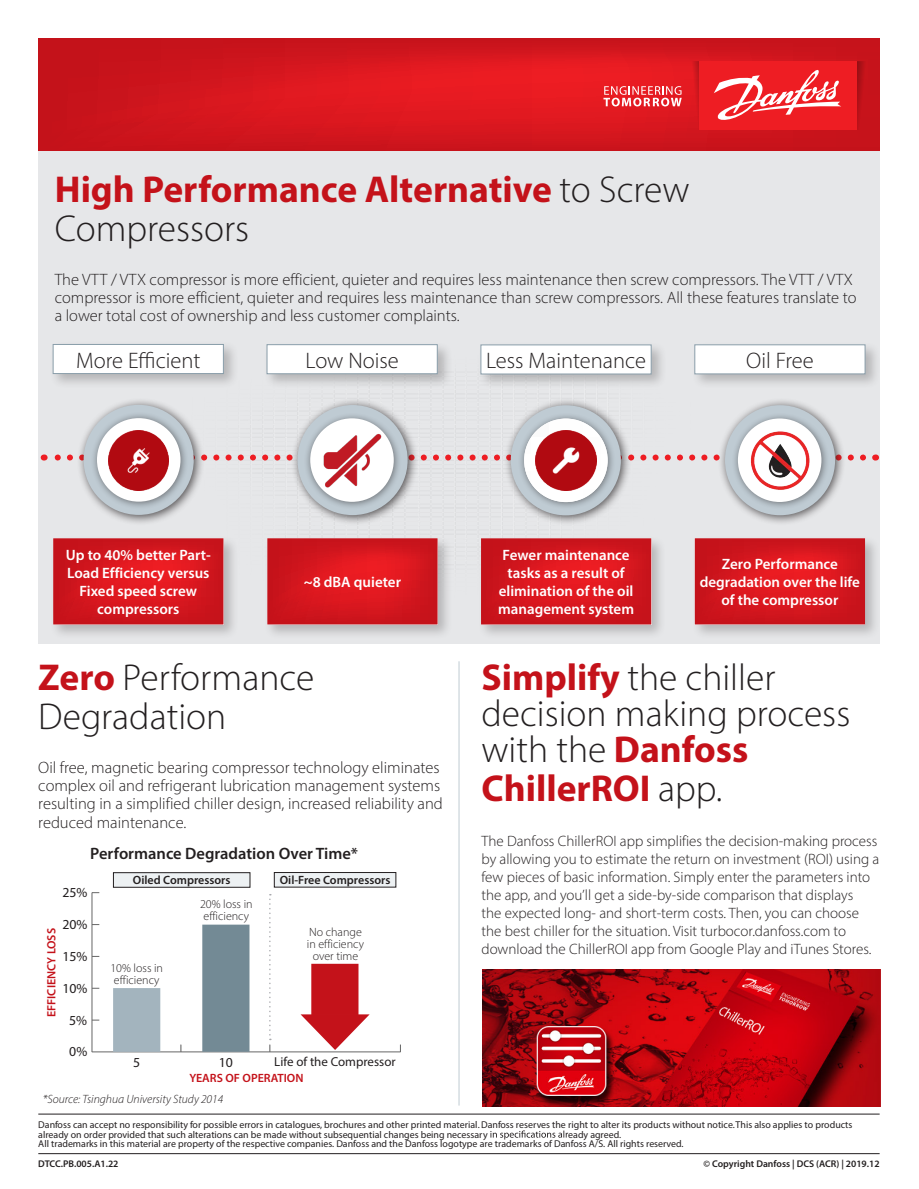
<style>
.page{position:relative;width:919px;height:1189px;background:#fff}
.page>*{position:absolute;margin:0;border:0;box-sizing:border-box;transform-origin:0 0}
.t1{font:300 37.5px/37px "Myriad Pro";color:#231f20}
.t2{font:700 37.5px/39px "Myriad Pro";color:#c4121a}
.t3{font:300 22.5px "Myriad Pro";color:#231f20}
.t4{font:300 16.5px/18px "Myriad Pro";color:#231f20}
.t5{font:600 16.5px "Myriad Pro";color:#231f20}
.t6{font:300 15px/18px "Myriad Pro";color:#231f20}
.t7{font:600 15px/18px "Myriad Pro";color:#fff;text-align:center}
.t8{font:13.8px "Myriad Pro";color:#231f20}
.t9{font:12.9px "Myriad Pro";color:#231f20}
.t10{font:300 12px/12px "Myriad Pro";color:#231f20}
.t11{font:italic 300 12px "Myriad Pro";color:#231f20}
.t12{font:600 12px "Myriad Pro";color:#231f20}
.t13{font:600 12px "Myriad Pro";color:#c4121a}
.t14{font:9.9px/9.9px "Myriad Pro";color:#231f20}
.t15{font:600 9.75px "Myriad Pro";color:#231f20}
.s1{font-weight:300;color:#231f20}
.s2{font-weight:700;color:#c4121a}
</style>
<div class="page">
<hr style="left:38px;top:1152px;width:841px;height:1px;background:#231f20">
<hr style="left:38px;top:1113px;width:841px;height:1px;background:#231f20">
<svg style="left:490px;top:1130px;width:78px;height:9px"></svg>
<svg style="left:39px;top:38px;width:840px;height:114px;background:#d3181f"></svg>
<svg style="left:856px;top:61px;width:13px;height:69px"></svg>
<div style="left:699px;top:61px;width:157px;height:69px;background:#ee1d23"></div>
<svg style="left:603px;top:61px;width:96px;height:69px;background:#e42d33"></svg>
<svg style="left:714px;top:70px;width:126px;height:50px"></svg>
<div style="left:39px;top:152px;width:840px;height:492px;background:#e6e7e9"></div>
<svg style="left:44px;top:454px;width:818px;height:6px"></svg>
<div style="left:50px;top:341px;width:189px;height:48px;background:#231f20;opacity:.25"></div>
<div style="left:53px;top:344px;width:171px;height:30px;background:#fff;border:1px solid #8a9eaa"></div>
<div style="left:76px;top:397px;width:128px;height:128px;background:#231f20;opacity:.75"></div>
<div style="left:84px;top:405px;width:110px;height:109px;background:#bfcbd3;border-radius:50%"></div>
<div style="left:91px;top:412px;width:97px;height:97px;background:#231f20;opacity:.5"></div>
<div style="left:97px;top:418px;width:83px;height:83px;background:#fff;border-radius:50%"></div>
<img style="left:109px;top:430px;width:60px;height:61px">
<div style="left:50px;top:535px;width:188px;height:104px;background:#231f20;opacity:.25"></div>
<svg style="left:53px;top:538px;width:170px;height:86px;background:#d4171e"></svg>
<div style="left:263px;top:341px;width:189px;height:48px;background:#231f20;opacity:.25"></div>
<div style="left:266px;top:344px;width:171px;height:30px;background:#fff;border:1px solid #8a9eaa"></div>
<div style="left:290px;top:398px;width:128px;height:127px;background:#231f20;opacity:.75"></div>
<div style="left:297px;top:405px;width:110px;height:110px;background:#bfcbd3;border-radius:50%"></div>
<div style="left:304px;top:412px;width:97px;height:97px;background:#231f20;opacity:.5"></div>
<div style="left:310px;top:418px;width:83px;height:83px;background:#fff;border-radius:50%"></div>
<img style="left:321px;top:430px;width:62px;height:60px">
<div style="left:264px;top:535px;width:188px;height:104px;background:#231f20;opacity:.25"></div>
<svg style="left:267px;top:538px;width:170px;height:86px;background:#d4171e"></svg>
<div style="left:477px;top:341px;width:189px;height:48px;background:#231f20;opacity:.25"></div>
<div style="left:480px;top:344px;width:171px;height:30px;background:#fff;border:1px solid #8a9eaa"></div>
<div style="left:503px;top:398px;width:128px;height:128px;background:#231f20;opacity:.75"></div>
<div style="left:510px;top:405px;width:110px;height:110px;background:#bfcbd3;border-radius:50%"></div>
<div style="left:518px;top:412px;width:97px;height:97px;background:#231f20;opacity:.5"></div>
<div style="left:524px;top:418px;width:83px;height:84px;background:#fefefe;border-radius:42px"></div>
<img style="left:535px;top:430px;width:61px;height:61px">
<div style="left:477px;top:535px;width:189px;height:104px;background:#231f20;opacity:.25"></div>
<svg style="left:481px;top:538px;width:170px;height:86px;background:#d4171e"></svg>
<div style="left:691px;top:341px;width:189px;height:48px;background:#231f20;opacity:.25"></div>
<div style="left:694px;top:344px;width:171px;height:30px;background:#fff;border:1px solid #8a9eaa"></div>
<div style="left:691px;top:535px;width:188px;height:104px;background:#231f20;opacity:.25"></div>
<svg style="left:694px;top:538px;width:170px;height:86px;background:#d4171f"></svg>
<div style="left:717px;top:398px;width:128px;height:128px;background:#231f20;opacity:.75"></div>
<div style="left:724px;top:405px;width:110px;height:110px;background:#bfcbd3;border-radius:50%"></div>
<div style="left:731px;top:412px;width:97px;height:97px;background:#231f20;opacity:.5"></div>
<div style="left:737px;top:418px;width:84px;height:84px;background:#fff;border-radius:50%"></div>
<img style="left:749px;top:430px;width:61px;height:61px">
<hr style="left:458px;top:661px;width:1px;height:444px;background:#bfcbd3">
<img style="left:482px;top:969px;width:397px;height:136px">
<hr style="left:92px;top:1051px;width:308px;height:1px;background:#666">
<div style="left:113px;top:988px;width:47px;height:63px;background:#a3b4be"></div>
<div style="left:202px;top:924px;width:47px;height:127px;background:#738a95"></div>
<hr style="left:92px;top:892px;width:1px;height:159px;background:#666">
<svg style="left:300px;top:963px;width:69px;height:86px"></svg>
<div style="left:113px;top:872px;width:137px;height:15px;background:#edf1f3"></div>
<div style="left:113px;top:872px;width:137px;height:15px;border:1px solid #231f20"></div>
<div style="left:274px;top:872px;width:121px;height:14px;background:#edf1f3"></div>
<div style="left:274px;top:872px;width:122px;height:15px;border:1px solid #231f20"></div>
<svg style="left:269px;top:894px;width:2px;height:157px"></svg>
<h1 class="t2" style="left:55px;top:168px;width:636px">High Performance Alternative <span class="s1">to Screw<br>Compressors</span></h1>
<p class="t4" style="left:55px;top:270px;width:803px">The VTT / VTX compressor is more efficient, quieter and requires less maintenance then screw compressors. The VTT / VTX compressor is more efficient, quieter and requires less maintenance than screw compressors. All these features translate to a lower total cost of ownership and less customer complaints.</p>
<h2 class="t3" style="left:76px;top:346px;width:126px">More Efficient</h2>
<h2 class="t3" style="left:745px;top:347px;width:69px">Oil Free</h2>
<h2 class="t3" style="left:305px;top:346px;width:95px">Low Noise</h2>
<h2 class="t3" style="left:486px;top:347px;width:161px">Less Maintenance</h2>
<p class="t7" style="left:66px;top:545px;width:146px">Up to 40% better Part-<br>Load Efficiency versus<br>Fixed speed screw compressors</p>
<p class="t7" style="left:304px;top:572px;width:99px">~8 dBA quieter</p>
<h1 class="t1" style="left:38px;top:657px;width:277px;line-height:39px"><span class="s2">Zero</span> Performance<br>Degradation</h1>
<p class="t4" style="left:38px;top:758px;width:406px">Oil free, magnetic bearing compressor technology eliminates complex oil and refrigerant lubrication management systems resulting in a simplified chiller design, increased reliability and reduced maintenance.</p>
<p class="t5" style="left:90px;top:842px;width:269px">Performance Degradation Over Time*</p>
<p class="t8" style="left:62px;top:883px;width:27px">25%</p>
<p class="t8" style="left:62px;top:915px;width:27px">20%</p>
<p class="t13" style="left:44px;top:1016px;width:90px;rotate:-90deg">EFFICIENCY LOSS</p>
<p class="t8" style="left:62px;top:947px;width:27px">15%</p>
<p class="t8" style="left:62px;top:979px;width:27px">10%</p>
<p class="t8" style="left:69px;top:1011px;width:19px">5%</p>
<p class="t8" style="left:69px;top:1042px;width:19px">0%</p>
<p class="t12" style="left:133px;top:872px;width:99px">Oiled Compressors</p>
<p class="t12" style="left:279px;top:872px;width:112px">Oil-Free Compressors</p>
<p class="t10" style="left:110px;top:961px;width:54px">10% loss in efficiency</p>
<p class="t10" style="left:200px;top:898px;width:54px">20% loss in efficiency</p>
<p class="t10" style="left:307px;top:925px;width:59px;text-align:center">No change in efficiency over time</p>
<p class="t8" style="left:133px;top:1052px;width:9px">5</p>
<p class="t8" style="left:219px;top:1052px;width:16px">10</p>
<p class="t9" style="left:274px;top:1053px;width:123px">Life of the Compressor</p>
<p class="t13" style="left:189px;top:1069px;width:116px">YEARS OF OPERATION</p>
<p class="t11" style="left:43px;top:1091px;width:182px">*Source: Tsinghua University Study 2014</p>
<p class="t7" style="left:498px;top:545px;width:137px">Fewer maintenance tasks as a result of elimination of the oil management system</p>
<p class="t7" style="left:699px;top:554px;width:162px">Zero Performance degradation over the life of the compressor</p>
<h1 class="t1" style="left:481px;top:658px;width:370px"><span class="s2">Simplify</span> the chiller decision making process with the <span class="s2">Danfoss<br>ChillerROI</span> app.</h1>
<p class="t6" style="left:481px;top:831px;width:399px">The Danfoss ChillerROI app simplifies the decision-making process by allowing you to estimate the return on investment (ROI) using a few pieces of basic information. Simply enter the parameters into the app, and you’ll get a side-by-side comparison that displays<br>the expected long- and short-term costs. Then, you can choose the best chiller for the situation. Visit turbocor.danfoss.com to download the ChillerROI app from Google Play and iTunes Stores.</p>
<p class="t14" style="left:38px;top:1118px;width:815px">Danfoss can accept no responsibility for possible errors in catalogues, brochures and other printed material. Danfoss reserves the right to alter its products without notice. This also applies to products already on order provided that such alterations can be made without subsequential changes being necessary</p>
<p class="t14" style="left:38px;top:1128px;width:646px;text-indent:529px">eady agreed.<br>All trademarks in this material are property of the respective companies. Danfoss and the Danfoss logotype are trademarks of Danfoss A/S. All rights reserved.</p>
<p class="t15" style="left:38px;top:1157px;width:82px">DTCC.PB.005.A1.22</p>
<p class="t15" style="left:703px;top:1157px;width:177px">© Copyright Danfoss | DCS (ACR) | 2019.12</p>
</div>
